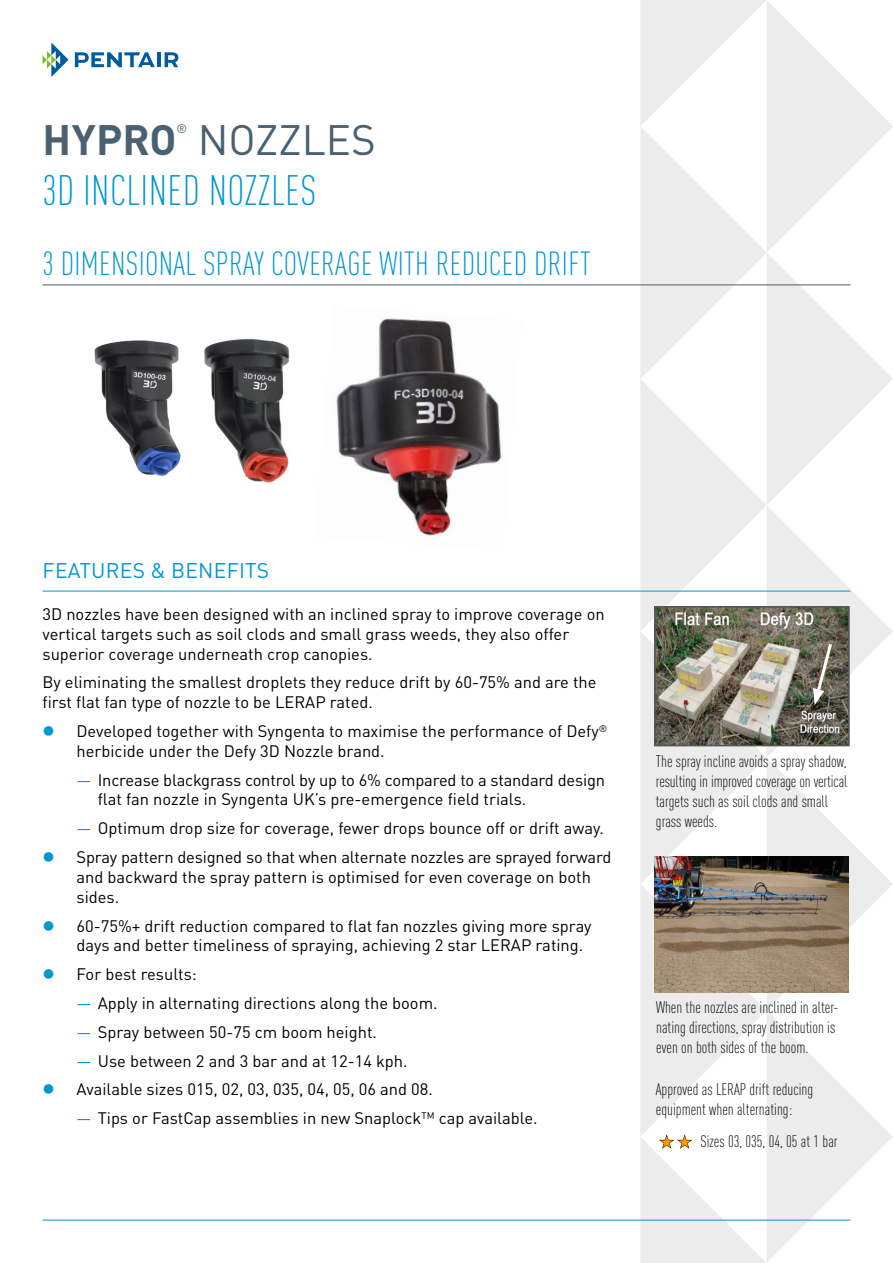
<style>
.page{position:relative;width:893px;height:1263px;background:#fff}
.page>*{position:absolute;margin:0;border:0;box-sizing:border-box;transform-origin:0 0}
.Product_Heading{font:300 condensed 42px "DIN Pro";letter-spacing:.01em;color:#0097d2}
.Main_Heading{font:42px "DIN Pro";color:#496172}
.Main_Heading-2{font:700 42px "DIN Pro";letter-spacing:.005em;color:#496172}
.Product_Sub_Head{font:300 condensed 33px "DIN Pro";letter-spacing:.01em;color:#0097d2}
.Features_and_Benefit{font:21px "DIN Pro";letter-spacing:.01em;color:#0097d2}
.Regular_text{font:16.5px/19.8px "DIN Pro";color:#000}
.Condensed_Text{font:300 condensed 16.5px/19.8px "DIN Pro";color:#000}
.Main_Heading-3{font:12.3px "DIN Pro";color:#496172}
.s1{color:#0097d2}
</style>
<div class="page">
<svg style="left:43px;top:43px;width:26px;height:34px"></svg>
<svg style="left:75px;top:52px;width:80px;height:15px"></svg>
<hr style="left:157px;top:52px;width:4px;height:15px;background:#005c9f">
<svg style="left:165px;top:52px;width:13px;height:15px"></svg>
<hr style="left:43px;top:285px;width:807px;height:1px;background:#496172">
<hr style="left:43px;top:591px;width:807px;height:1px;background:#0097d2">
<hr style="left:43px;top:1220px;width:807px;height:1px;background:#0097d2">
<svg style="left:640px;top:0;width:253px;height:1263px"></svg>
<img style="left:336px;top:318px;width:166px;height:218px">
<img style="left:94px;top:340px;width:87px;height:136px">
<img style="left:204px;top:338px;width:86px;height:145px">
<img style="left:654px;top:856px;width:195px;height:136px">
<p class="Main_Heading-2" style="left:43px;top:105px;width:136px">HYPRO</p>
<p class="Main_Heading-3" style="left:177px;top:119px;width:12px">®</p>
<p class="Main_Heading" style="left:198px;top:107px;width:179px">NOZZLES</p>
<p class="Product_Heading" style="left:43px;top:161px;width:275px">3D INCLINED NOZZLES</p>
<p class="Product_Sub_Head" style="left:43px;top:240px;width:550px">3 DIMENSIONAL SPRAY COVERAGE WITH REDUCED DRIFT</p>
<p class="Features_and_Benefit" style="left:43px;top:554px;width:228px">FEATURES &amp; BENEFITS</p>
<p class="Regular_text" style="left:43px;top:603px;width:564px">3D nozzles have been designed with an inclined spray to improve coverage on vertical targets such as soil clods and small grass weeds, they also offer superior coverage underneath crop canopies.</p>
<p class="Regular_text" style="left:43px;top:671px;width:556px">By eliminating the smallest droplets they reduce drift by 60-75% and are the first flat fan type of nozzle to be LERAP rated.</p>
<p class="Regular_text" style="left:77px;top:720px;width:532px">Developed together with Syngenta to maximise the performance of Defy<sup>® </sup>herbicide under the Defy 3D Nozzle brand.</p>
<p class="Regular_text" style="left:98px;top:768px;width:509px;text-indent:-21px"><span class="s1">—</span> Increase blackgrass control by up to 6% compared to a standard design flat fan nozzle in Syngenta UK’s pre-emergence field trials.</p>
<p class="Regular_text" style="left:77px;top:817px;width:529px"><span class="s1">—</span> Optimum drop size for coverage, fewer drops bounce off or drift away.</p>
<p class="Regular_text" style="left:77px;top:846px;width:536px">Spray pattern designed so that when alternate nozzles are sprayed forward and backward the spray pattern is optimised for even coverage on both sides.</p>
<p class="Regular_text" style="left:77px;top:914px;width:517px">60-75%+ drift reduction compared to flat fan nozzles giving more spray days and better timeliness of spraying, achieving 2 star LERAP rating.</p>
<p class="Regular_text" style="left:77px;top:963px;width:122px">For best results:</p>
<p class="Regular_text" style="left:77px;top:991px;width:363px"><span class="s1">—</span> Apply in alternating directions along the boom.</p>
<p class="Regular_text" style="left:77px;top:1020px;width:302px"><span class="s1">—</span> Spray between 50-75 cm boom height.</p>
<p class="Regular_text" style="left:77px;top:1049px;width:333px"><span class="s1">—</span> Use between 2 and 3 bar and at 12-14 kph.</p>
<p class="Regular_text" style="left:77px;top:1078px;width:358px">Available sizes 015, 02, 03, 035, 04, 05, 06 and 08.</p>
<p class="Regular_text" style="left:77px;top:1107px;width:463px"><span class="s1">—</span> Tips or FastCap assemblies in new Snaplock<sup>TM</sup> cap available.</p>
<p class="Condensed_Text" style="left:656px;top:751px;width:193px">The spray incline avoids a spray shadow, resulting in improved coverage on vertical targets such as soil clods and small grass weeds.</p>
<p class="Condensed_Text" style="left:656px;top:996px;width:184px">When the nozzles are inclined in alter&shy;nating directions, spray distribution is even on both sides of the boom.</p>
<p class="Condensed_Text" style="left:656px;top:1078px;width:159px">Approved as LERAP drift reducing equipment when alternating:</p>
<p class="Condensed_Text" style="left:701px;top:1130px;width:139px">Sizes 03, 035, 04, 05 at 1 bar</p>
</div>
